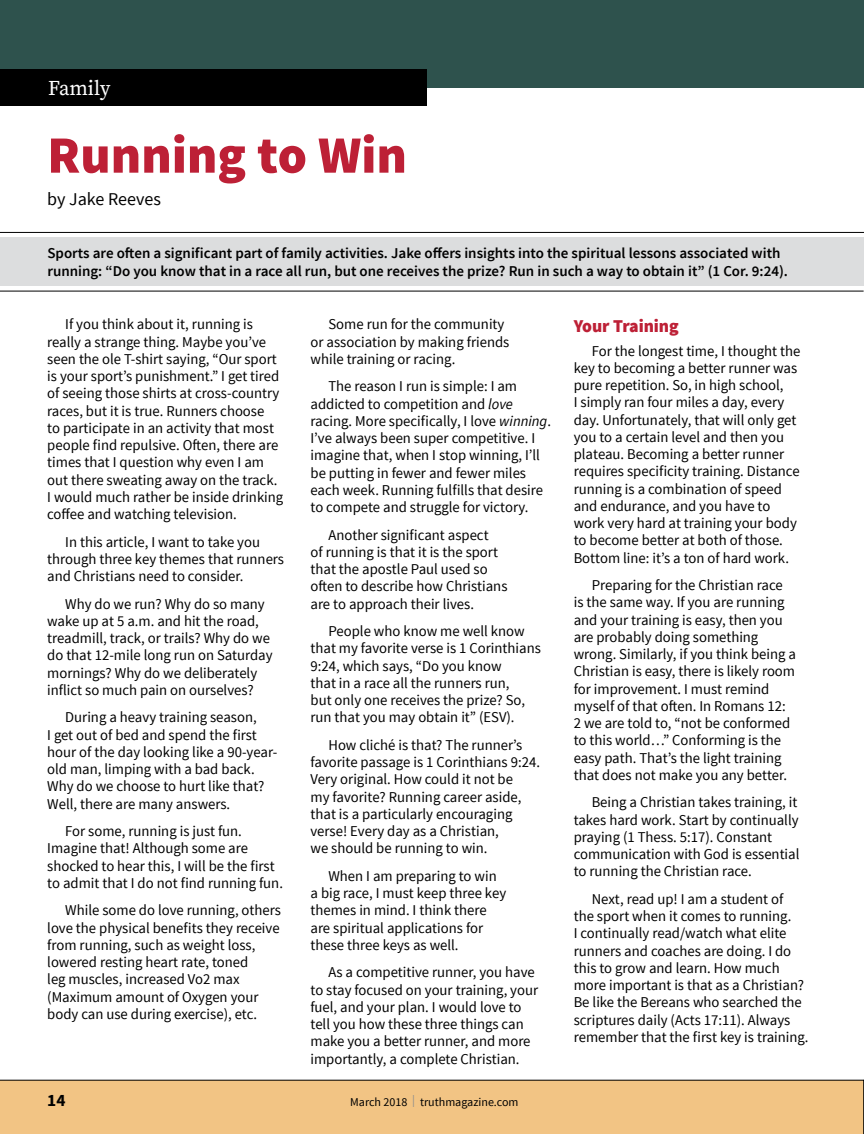
<style>
.page{position:relative;width:864px;height:1134px;background:#fff}
.page>*{position:absolute;margin:0;border:0;box-sizing:border-box;transform-origin:0 0}
.t1{font:900 52.5px "Source Sans Pro";color:#bd2036}
.t2{font:21px "Source Serif Pro";letter-spacing:-.005em;color:#fff}
.t3{font:18px "Source Sans Pro";color:#000}
.t4{font:900 18px "Source Sans Pro";letter-spacing:-.005em;color:#bd2036}
.t5{font:700 17.25px "Source Sans Pro";color:#000}
.t6{font:15px/17.2px "Source Sans Pro";color:#000}
.t7{font:600 15px/18px "Source Sans Pro";color:#000}
.t8{font:12px "Source Sans Pro";color:#000}
.s1{font-style:italic}
.s2{color:#8a8c8e}
</style>
<div class="page">
<div style="left:0;top:0;width:864px;height:88px;background:#2e524d"></div>
<div style="left:0;top:1080px;width:863px;height:54px;background:#f2c484"></div>
<svg style="left:863px;top:1080px;width:1px;height:54px"></svg>
<div style="left:0;top:237px;width:864px;height:48px;background:#dcddde"></div>
<hr style="left:0;top:232px;width:864px;height:1px;background:#000">
<hr style="left:0;top:291px;width:864px;height:1px;background:#000">
<div style="left:0;top:70px;width:427px;height:36px;background:#000"></div>
<h2 class="t2" style="left:48px;top:76px;width:64px">Family</h2>
<h1 class="t1" style="left:47px;top:121px;width:361px">Running to Win</h1>
<p class="t3" style="left:47px;top:188px;width:115px">by Jake Reeves</p>
<p class="t7" style="left:47px;top:244px;width:742px">Sports are often a significant part of family activities. Jake offers insights into the spiritual lessons associated with running: “Do you know that in a race all run, but one receives the prize? Run in such a way to obtain it” (1 Cor. 9:24).</p>
<p class="t6" style="left:47px;top:316px;width:238px;text-indent:18px">If you think about it, running is really a strange thing. Maybe you’ve seen the ole T-shirt saying, “Our sport is your sport’s punishment.” I get tired of seeing those shirts at cross-country races, but it is true. Runners choose<br>to participate in an activity that most people find repulsive. Often, there are times that I question why even I am out there sweating away on the track.<br>I would much rather be inside drinking coffee and watching television.</p>
<p class="t6" style="left:47px;top:533px;width:238px;text-indent:18px">In this article, I want to take you through three key themes that runners and Christians need to consider.</p>
<p class="t6" style="left:47px;top:595px;width:227px;text-indent:18px">Why do we run? Why do so many wake up at 5 a.m. and hit the road, treadmill, track, or trails? Why do we do that 12-mile long run on Saturday mornings? Why do we deliberately inflict so much pain on ourselves?</p>
<p class="t6" style="left:47px;top:709px;width:232px;text-indent:18px">During a heavy training season,<br>I get out of bed and spend the first hour of the day looking like a 90-year&shy;old man, limping with a bad back.<br>Why do we choose to hurt like that?<br>Well, there are many answers.</p>
<p class="t6" style="left:47px;top:823px;width:237px;text-indent:18px">For some, running is just fun.<br>Imagine that! Although some are shocked to hear this, I will be the first to admit that I do not find running fun.</p>
<p class="t6" style="left:47px;top:902px;width:235px;text-indent:18px">While some do love running, others love the physical benefits they receive from running, such as weight loss, lowered resting heart rate, toned<br>leg muscles, increased Vo2 max (Maximum amount of Oxygen your body can use during exercise), etc.</p>
<p class="t6" style="left:311px;top:316px;width:200px;text-indent:18px">Some run for the community or association by making friends while training or racing.</p>
<p class="t6" style="left:311px;top:378px;width:242px;text-indent:18px">The reason I run is simple: I am addicted to competition and <span class="s1">love </span>racing. More specifically, I love <span class="s1">winning</span>.<br>I’ve always been super competitive. I imagine that, when I stop winning, I’ll be putting in fewer and fewer miles each week. Running fulfills that desire to compete and struggle for victory.</p>
<p class="t6" style="left:311px;top:526px;width:199px;text-indent:18px">Another significant aspect<br>of running is that it is the sport that the apostle Paul used so often to describe how Christians are to approach their lives.</p>
<p class="t6" style="left:311px;top:623px;width:232px;text-indent:18px">People who know me well know that my favorite verse is 1 Corinthians<br>9:24, which says, “Do you know<br>that in a race all the runners run,<br>but only one receives the prize? So, run that you may obtain it” (ESV).</p>
<p class="t6" style="left:311px;top:737px;width:231px;text-indent:18px">How cliché is that? The runner’s favorite passage is 1 Corinthians 9:24.<br>Very original. How could it not be<br>my favorite? Running career aside, that is a particularly encouraging verse! Every day as a Christian,<br>we should be running to win.</p>
<p class="t6" style="left:311px;top:868px;width:197px;text-indent:18px">When I am preparing to win a big race, I must keep three key themes in mind. I think there are spiritual applications for these three keys as well.</p>
<p class="t6" style="left:311px;top:964px;width:229px;text-indent:18px">As a competitive runner, you have to stay focused on your training, your fuel, and your plan. I would love to tell you how these three things can make you a better runner, and more importantly, a complete Christian.</p>
<p class="t5" style="left:47px;top:1090px;width:20px">14</p>
<p class="t8" style="left:350px;top:1095px;width:170px">March 2018 <span class="s2">|</span> truthmagazine.com</p>
<p class="t4" style="left:574px;top:314px;width:107px">Your Training</p>
<p class="t6" style="left:574px;top:342px;width:228px;text-indent:18px">For the longest time, I thought the key to becoming a better runner was pure repetition. So, in high school,<br>I simply ran four miles a day, every day. Unfortunately, that will only get you to a certain level and then you plateau. Becoming a better runner requires specificity training. Distance running is a combination of speed and endurance, and you have to work very hard at training your body to become better at both of those.<br>Bottom line: it’s a ton of hard work.</p>
<p class="t6" style="left:574px;top:577px;width:224px;text-indent:18px">Preparing for the Christian race is the same way. If you are running and your training is easy, then you are probably doing something wrong. Similarly, if you think being a Christian is easy, there is likely room for improvement. I must remind myself of that often. In Romans 12:<br>2 we are told to, “not be conformed to this world…” Conforming is the easy path. That’s the light training that does not make you any better.</p>
<p class="t6" style="left:574px;top:794px;width:227px;text-indent:18px">Being a Christian takes training, it takes hard work. Start by continually praying (1 Thess. 5:17). Constant communication with God is essential to running the Christian race.</p>
<p class="t6" style="left:574px;top:890px;width:236px;text-indent:18px">Next, read up! I am a student of<br>the sport when it comes to running.<br>I continually read/watch what elite runners and coaches are doing. I do this to grow and learn. How much more important is that as a Christian?<br>Be like the Bereans who searched the scriptures daily (Acts 17:11). Always remember that the first key is training.</p>
</div>
